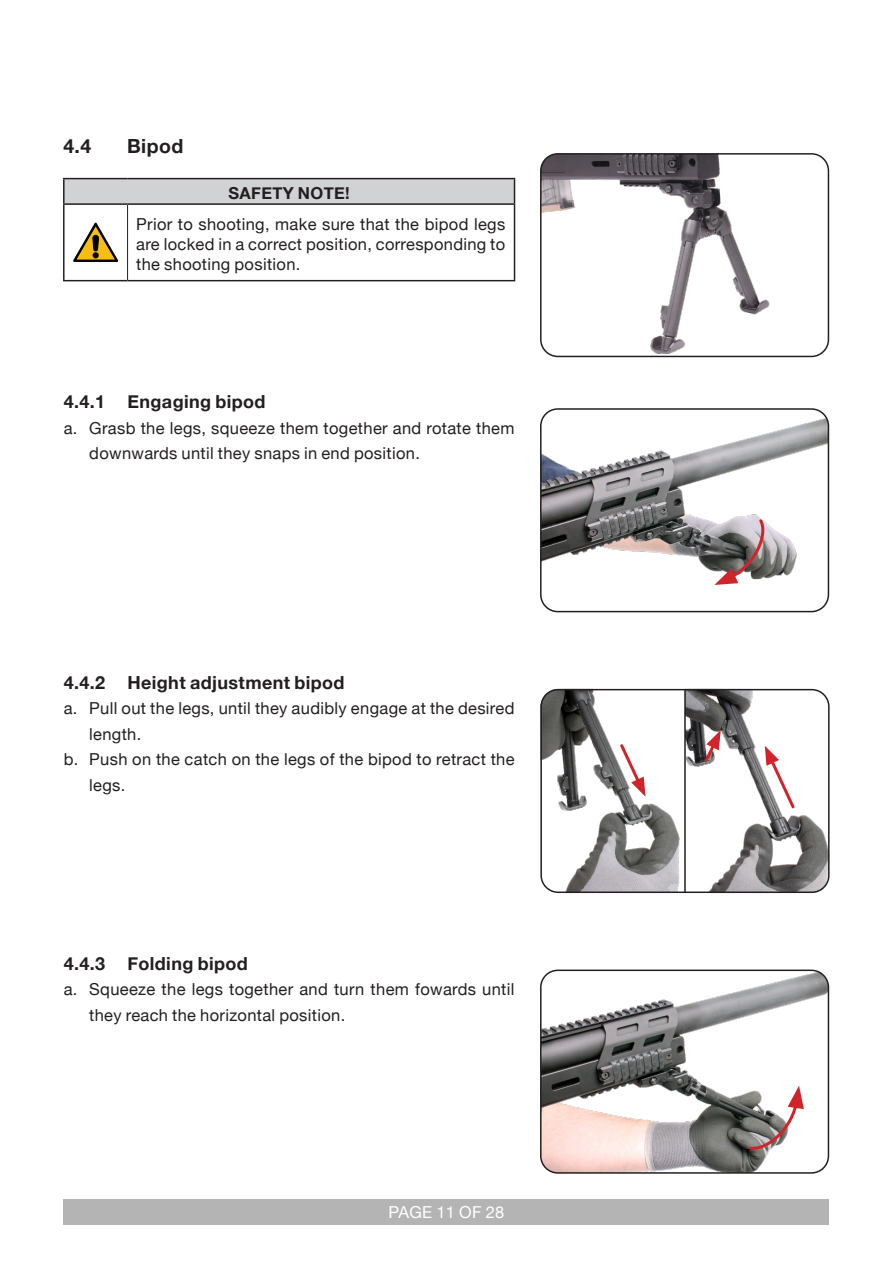
<style>
.page{position:relative;width:893px;height:1263px;background:#fff}
.page>*{position:absolute;margin:0;border:0;box-sizing:border-box;transform-origin:0 0}
.t1{font:700 19.5px "Helvetica Neue";letter-spacing:.02em;color:#231f20}
.t2{font:700 18px "Helvetica Neue";letter-spacing:.02em;color:#231f20}
.B_T_Tabelle_Fliesstext_Blocksatz{font:16.5px/25.5px "Helvetica Neue";letter-spacing:.02em;color:#231f20}
.B_T_Tabelle_Kopfzeile_zentiert{font:700 16.5px "Helvetica Neue";letter-spacing:.02em;color:#231f20}
.t3{font:16.5px "Helvetica Neue";letter-spacing:.02em;color:#fff}
</style>
<div class="page">
<div style="left:64px;top:1199px;width:765px;height:26px;background:#b4b4b4"></div>
<div style="left:64px;top:179px;width:450px;height:25px;background:#d1d2d4"></div>
<hr style="left:63px;top:205px;width:2px;height:75px;background:#231f20">
<hr style="left:514px;top:205px;width:1px;height:75px;background:#231f20">
<hr style="left:63px;top:280px;width:65px;height:1px;background:#231f20">
<hr style="left:128px;top:280px;width:387px;height:1px;background:#231f20">
<hr style="left:127px;top:205px;width:1px;height:75px;background:#231f20">
<hr style="left:63px;top:178px;width:65px;height:1px;background:#231f20">
<hr style="left:63px;top:179px;width:2px;height:24px;background:#231f20">
<hr style="left:128px;top:178px;width:387px;height:1px;background:#231f20">
<svg style="left:514px;top:179px;width:1px;height:24px"></svg>
<hr style="left:63px;top:203px;width:65px;height:2px;background:#231f20">
<hr style="left:128px;top:203px;width:387px;height:2px;background:#231f20">
<svg style="left:73px;top:223px;width:45px;height:39px"></svg>
<img style="left:541px;top:156px;width:287px;height:198px">
<div style="left:540px;top:153px;width:289px;height:204px;border:2px solid #231f20;border-radius:17px"></div>
<img style="left:543px;top:416px;width:285px;height:163px">
<div style="left:540px;top:408px;width:289px;height:204px;border:2px solid #231f20;border-radius:17px"></div>
<svg style="left:714px;top:517px;width:54px;height:68px;background:#9a8889"></svg>
<img style="left:543px;top:972px;width:285px;height:199px">
<div style="left:540px;top:969px;width:289px;height:205px;border:2px solid #231f20;border-radius:17px"></div>
<svg style="left:746px;top:1086px;width:58px;height:65px"></svg>
<img style="left:686px;top:689px;width:141px;height:204px">
<img style="left:543px;top:689px;width:137px;height:204px">
<hr style="left:684px;top:690px;width:2px;height:202px;background:#231f20">
<div style="left:540px;top:689px;width:290px;height:204px;border:2px solid #231f20;border-radius:17px"></div>
<svg style="left:765px;top:746px;width:32px;height:65px"></svg>
<svg style="left:618px;top:742px;width:27px;height:55px"></svg>
<svg style="left:702px;top:730px;width:19px;height:34px"></svg>
<p class="t1" style="left:63px;top:134px;width:29px">4.4</p>
<p class="t1" style="left:127px;top:134px;width:58px">Bipod</p>
<p class="B_T_Tabelle_Kopfzeile_zentiert" style="left:229px;top:183px;width:123px">SAFETY NOTE!</p>
<p class="B_T_Tabelle_Fliesstext_Blocksatz" style="left:136px;top:214px;width:371px;line-height:19.8px;text-align:justify">Prior to shooting, make sure that the bipod legs are locked in a correct position, corresponding to the shooting position.</p>
<p class="t2" style="left:64px;top:391px;width:203px">4.4.1 Engaging bipod</p>
<p class="B_T_Tabelle_Fliesstext_Blocksatz" style="left:89px;top:415px;width:427px;text-indent:-26px">a. Grasb the legs, squeeze them together and rotate them downwards until they snaps in end position.</p>
<p class="t2" style="left:64px;top:671px;width:282px">4.4.2 Height adjustment bipod</p>
<p class="B_T_Tabelle_Fliesstext_Blocksatz" style="left:89px;top:695px;width:427px;text-indent:-26px">a. Pull out the legs, until they audibly engage at the desired length.</p>
<p class="B_T_Tabelle_Fliesstext_Blocksatz" style="left:89px;top:747px;width:427px;text-indent:-26px">b. Push on the catch on the legs of the bipod to retract the legs.</p>
<p class="t2" style="left:64px;top:952px;width:186px">4.4.3 Folding bipod</p>
<p class="B_T_Tabelle_Fliesstext_Blocksatz" style="left:89px;top:976px;width:427px;text-indent:-26px">a. Squeeze the legs together and turn them fowards until they reach the horizontal position.</p>
<p class="t3" style="left:389px;top:1202px;width:117px">PAGE 11 OF 28</p>
</div>
